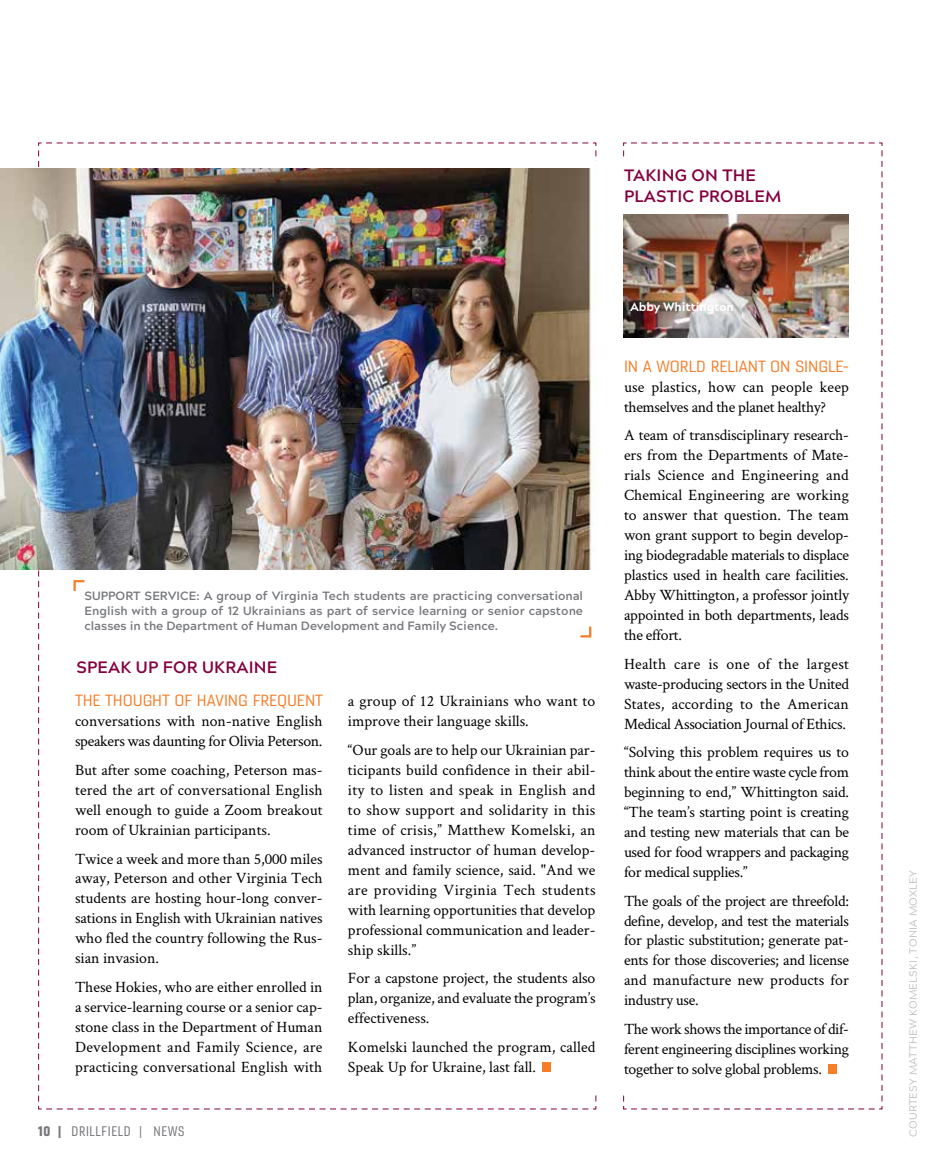
<style>
.page{position:relative;width:945px;height:1175px;background:#fff}
.page>*{position:absolute;margin:0;border:0;box-sizing:border-box;transform-origin:0 0}
.t1{font:700 16.5px/21.1px "Acherus Grotesque";letter-spacing:.01em;color:#83003f}
.t2{font:15.75px/20px "Crimson Text";color:#000;text-align:justify}
.t3{font:15.75px/20px "Crimson Text";letter-spacing:-.02em;color:#000}
.t4{font:expanded 15.75px "Gineso";letter-spacing:-.005em;color:#f57e29}
.t5{font:13.5px "Gineso Con Reg";letter-spacing:.05em;color:#76777b}
.t6{font:700 12px/15px "Acherus Grotesque";color:#76777b;text-align:justify}
.t7{font:800 12px "Acherus Grotesque";letter-spacing:-.01em;color:#fff}
.t8{font:10.5px "Acherus Grotesque";letter-spacing:.02em;color:#bebec0}
.s1{font-family:"Gineso Con Bla"}
.s2{font-family:"Gineso Con Bla";font-size:12px}
.s3{font-size:12px}
</style>
<div class="page">
<svg style="left:623px;top:142px;width:260px;height:967px"></svg>
<div style="left:297px;top:161px;width:548px;height:930px;background:#fff"></div>
<img style="left:0;top:169px;width:38px;height:400px">
<img style="left:38px;top:143px;width:559px;height:966px">
<div style="left:828px;top:1064px;width:9px;height:9px;background:#f57e29"></div>
<img style="left:623px;top:214px;width:225px;height:124px">
<p class="t1" style="left:624px;top:164px;width:159px">TAKING ON THE<br>PLASTIC PROBLEM</p>
<p class="t6" style="left:84px;top:587px;width:500px">SUPPORT SERVICE: A group of Virginia Tech students are practicing conversational English with a group of 12 Ukrainians as part of service learning or senior capstone classes in the Department of Human Development and Family Science.</p>
<p class="t1" style="left:76px;top:655px;width:202px">SPEAK UP FOR UKRAINE</p>
<p class="t4" style="left:75px;top:691px;width:250px">THE THOUGHT OF HAVING FREQUENT</p>
<p class="t3" style="left:75px;top:710px;width:249px">conversations with non-native English speakers was daunting for Olivia Peterson.</p>
<p class="t2" style="left:75px;top:759px;width:249px">But after some coaching, Peterson mas&shy;tered the art of conversational English well enough to guide a Zoom breakout room of Ukrainian participants.</p>
<p class="t2" style="left:75px;top:848px;width:249px">Twice a week and more than 5,000 miles away, Peterson and other Virginia Tech students are hosting hour-long conver&shy;sations in English with Ukrainian natives who fled the country following the Rus&shy;sian invasion.</p>
<p class="t2" style="left:75px;top:976px;width:249px">These Hokies, who are either enrolled in a service-learning course or a senior cap&shy;stone class in the Department of Human Development and Family Science, are practicing conversational English with</p>
<p class="t5" style="left:38px;top:1122px;width:148px"><span class="s1">10</span> <span class="s2">|</span> DRILLFIELD <span class="s3">|</span> NEWS</p>
<p class="t2" style="left:348px;top:690px;width:249px">a group of 12 Ukrainians who want to improve their language skills.</p>
<p class="t2" style="left:348px;top:739px;width:249px">“Our goals are to help our Ukrainian par&shy;ticipants build confidence in their abil&shy;ity to listen and speak in English and to show support and solidarity in this time of crisis,” Matthew Komelski, an advanced instructor of human develop&shy;ment and family science, said. "And we are providing Virginia Tech students with learning opportunities that develop professional communication and leader&shy;ship skills.”</p>
<p class="t2" style="left:348px;top:967px;width:249px">For a capstone project, the students also plan, organize, and evaluate the program’s effectiveness.</p>
<p class="t2" style="left:348px;top:1036px;width:249px">Komelski launched the program, called<br>Speak Up for Ukraine, last fall.</p>
<p class="t7" style="left:630px;top:296px;width:105px">Abby Whittington</p>
<p class="t4" style="left:624px;top:357px;width:227px">IN A WORLD RELIANT ON SINGLE-</p>
<p class="t3" style="left:624px;top:376px;width:227px">use plastics, how can people keep themselves and the planet healthy?</p>
<p class="t2" style="left:624px;top:425px;width:227px">A team of transdisciplinary research&shy;ers from the Departments of Mate&shy;rials Science and Engineering and Chemical Engineering are working to answer that question. The team won grant support to begin develop&shy;ing biodegradable materials to displace plastics used in health care facilities.<br>Abby Whittington, a professor jointly appointed in both departments, leads the effort.</p>
<p class="t2" style="left:624px;top:653px;width:227px">Health care is one of the largest waste-producing sectors in the United States, according to the American Medical Association Journal of Ethics.</p>
<p class="t2" style="left:624px;top:741px;width:227px">“Solving this problem requires us to think about the entire waste cycle from beginning to end,” Whittington said. “The team’s starting point is creating and testing new materials that can be used for food wrappers and packaging for medical supplies.”</p>
<p class="t2" style="left:624px;top:890px;width:227px">The goals of the project are threefold: define, develop, and test the materials for plastic substitution; generate pat&shy;ents for those discoveries; and license and manufacture new products for industry use.</p>
<p class="t2" style="left:624px;top:1018px;width:227px">The work shows the importance of dif&shy;ferent engineering disciplines working together to solve global problems.</p>
<p class="t8" style="left:904px;top:1136px;width:268px;rotate:-90deg">COURTESY MATTHEW KOMELSKI, TONIA MOXLEY</p>
</div>
